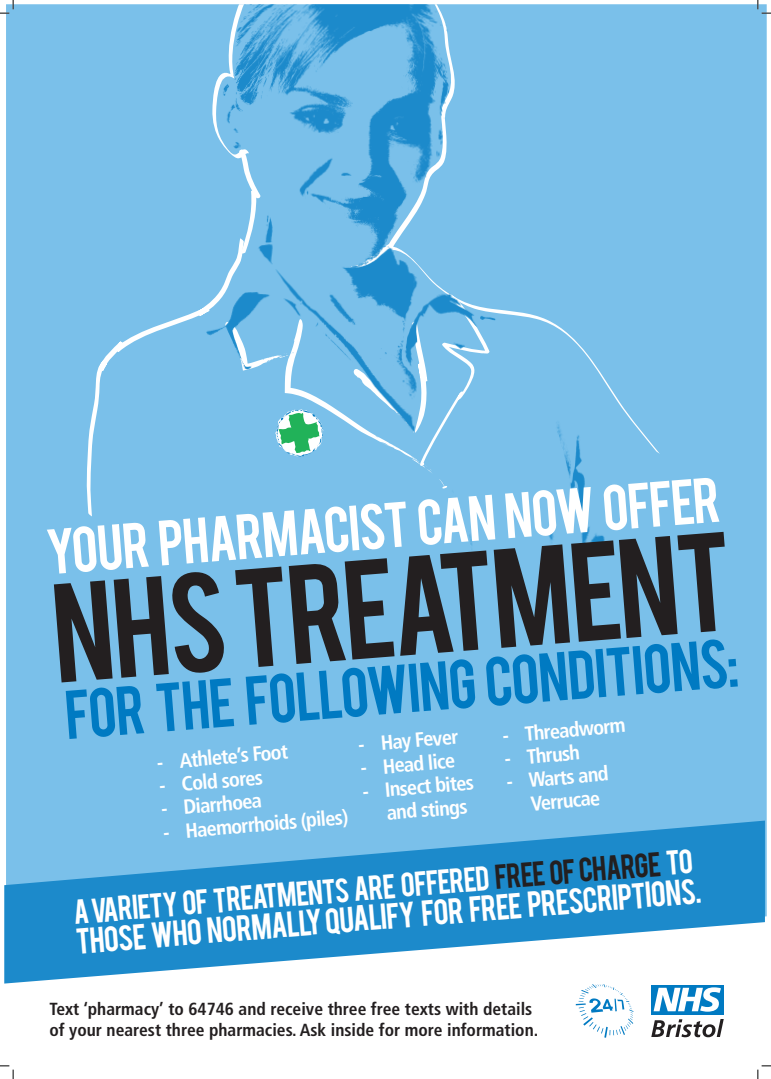
<style>
.page{position:relative;width:771px;height:1079px;background:#fff}
.page>*{position:absolute;margin:0;border:0;box-sizing:border-box;transform-origin:0 0}
.t1{font:110.38px "Bebas";color:#231f20}
.t2{font:54.06px "Bebas";color:#007ac2}
.t3{font:50.19px "Bebas";color:#fff}
.t4{font:28.44px "Bebas";color:#fff}
.t5{font:27.06px "Bebas";color:#fff}
.t6{font:700 condensed 20.5px/23.4px "Frutiger LT Std";color:#fff}
.t7{font:700 condensed 17.5px/21px "Frutiger LT Std";color:#231f20}
.s1{color:#231f20}
</style>
<div class="page">
<div style="left:6px;top:4px;width:760px;height:919px;background:#7ac0ea"></div>
<img style="left:59px;top:4px;width:664px;height:584px">
<svg style="left:651px;top:985px;width:72px;height:29px"></svg>
<svg style="left:653px;top:987px;width:67px;height:24px"></svg>
<svg style="left:651px;top:1019px;width:72px;height:18px"></svg>
<svg style="left:575px;top:984px;width:58px;height:53px"></svg>
<svg style="left:4px;top:820px;width:760px;height:163px;fill:#1c8acb"></svg>
<svg style="left:0;top:0;width:14px;height:14px"></svg>
<svg style="left:0;top:1065px;width:14px;height:14px"></svg>
<svg style="left:757px;top:0;width:13px;height:14px"></svg>
<svg style="left:757px;top:1065px;width:13px;height:14px"></svg>
<h3 class="t3" style="left:43px;top:518px;width:677px;rotate:-5deg">YOUR PHARMACIST CAN NOW OFFER</h3>
<h1 class="t1" style="left:47px;top:551px;width:683px;rotate:-4deg">NHS TREATMENT</h1>
<h2 class="t2" style="left:62px;top:673px;width:676px;rotate:-4deg">FOR THE FOLLOWING CONDITIONS:</h2>
<p class="t6" style="left:501px;top:724px;width:125px;rotate:-5deg">- Threadworm</p>
<p class="t6" style="left:503px;top:747px;width:77px;rotate:-5deg">- Thrush</p>
<p class="t6" style="left:505px;top:770px;width:104px;text-align:center;rotate:-5deg">- Warts and<br>Verrucae</p>
<p class="t6" style="left:357px;top:733px;width:102px;rotate:-5deg">- Hay Fever</p>
<p class="t6" style="left:359px;top:757px;width:96px;rotate:-5deg">- Head lice</p>
<p class="t6" style="left:384px;top:778px;width:91px;text-indent:-23px;rotate:-5deg">- Insect bites and stings</p>
<p class="t6" style="left:156px;top:751px;width:133px;rotate:-5deg">- Athlete’s Foot</p>
<p class="t6" style="left:158px;top:774px;width:106px;rotate:-5deg">- Cold sores</p>
<p class="t6" style="left:160px;top:797px;width:103px;rotate:-5deg">- Diarrhoea</p>
<p class="t6" style="left:162px;top:821px;width:187px;rotate:-5deg">- Haemorrhoids (piles)</p>
<h3 class="t5" style="left:72px;top:893px;width:622px;rotate:-5deg">A VARIETY OF treatments are offered <span class="s1">free of charge</span> to</h3>
<h3 class="t4" style="left:74px;top:922px;width:628px;rotate:-5deg">those who normally qualify for free prescriptions.</h3>
<p class="t7" style="left:49px;top:998px;width:490px">Text ‘pharmacy’ to 64746 and receive three free texts with details of your nearest three pharmacies. Ask inside for more information.</p>
</div>
